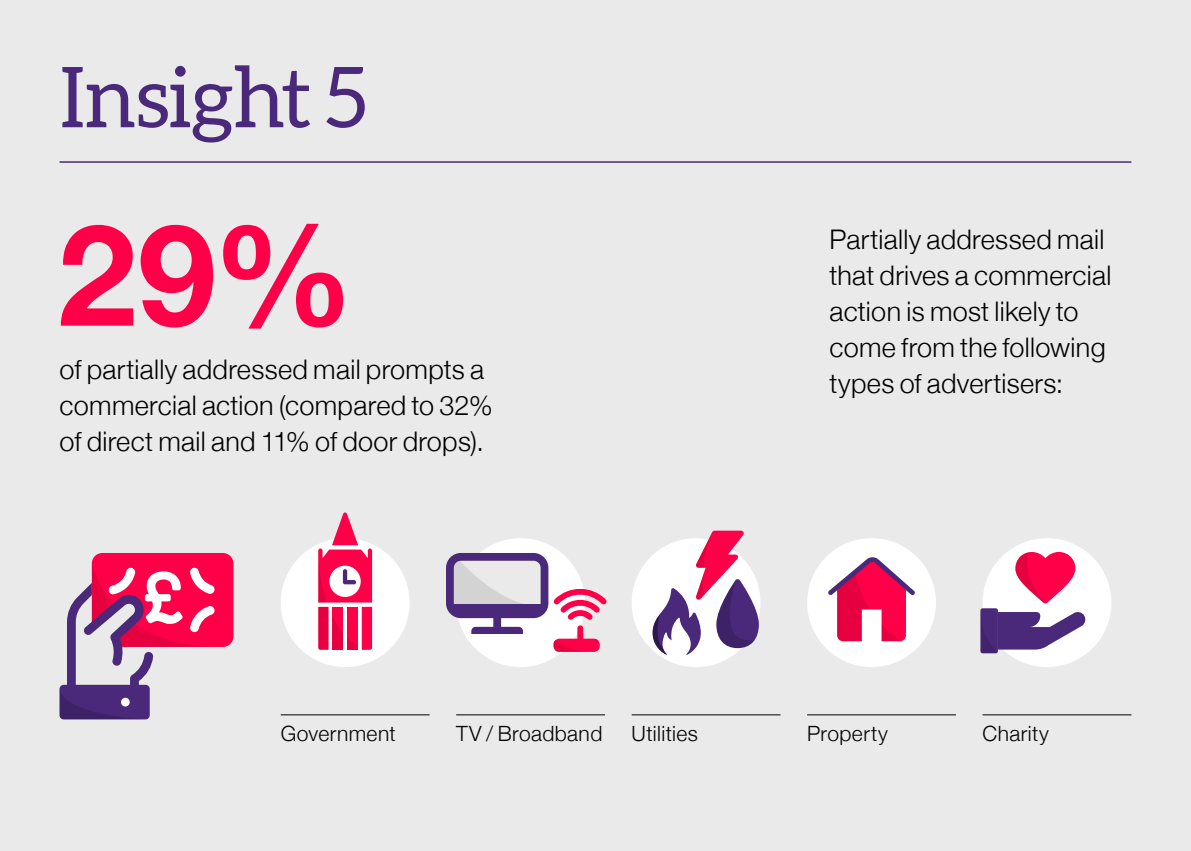
<style>
.page{position:relative;width:1191px;height:851px;background:#fff}
.page>*{position:absolute;margin:0;border:0;box-sizing:border-box;transform-origin:0 0}
.t1{font:700 141px "Helvetica Neue";color:#ff0048}
.t2{font:84px "Aleo";letter-spacing:-.015em;color:#4a287a}
.t3{font:300 27px/36px "Helvetica Neue";letter-spacing:.01em;color:#000}
.t4{font:300 21px "Helvetica Neue";letter-spacing:.02em;color:#000}
</style>
<div class="page">
<div style="left:0;top:0;width:1191px;height:850px;background:#eaeaea"></div>
<hr style="left:60px;top:161px;width:1071px;height:2px;background:#4a287a">
<hr style="left:631px;top:714px;width:149px;height:1px;background:#000">
<hr style="left:807px;top:714px;width:149px;height:1px;background:#000">
<hr style="left:982px;top:714px;width:149px;height:1px;background:#000">
<hr style="left:281px;top:714px;width:148px;height:1px;background:#000">
<hr style="left:456px;top:714px;width:149px;height:1px;background:#000">
<div style="left:807px;top:538px;width:129px;height:129px;background:#fff;border-radius:50%"></div>
<svg style="left:828px;top:557px;width:87px;height:84px"></svg>
<div style="left:982px;top:538px;width:129px;height:129px;background:#fff;border-radius:50%"></div>
<div style="left:631px;top:538px;width:129px;height:129px;background:#fff;border-radius:50%"></div>
<svg style="left:652px;top:530px;width:107px;height:125px"></svg>
<div style="left:281px;top:538px;width:128px;height:129px;background:#fff;border-radius:50%"></div>
<svg style="left:318px;top:512px;width:54px;height:137px"></svg>
<div style="left:456px;top:538px;width:129px;height:129px;background:#fff;border-radius:50%"></div>
<div style="left:553px;top:638px;width:47px;height:13px;background:#ff0048;border-radius:6px"></div>
<div style="left:577px;top:628px;width:6px;height:17px;background:#ff0048"></div>
<svg style="left:553px;top:640px;width:27px;height:11px"></svg>
<div style="left:92px;top:553px;width:141px;height:93px;background:#ff0048;border-radius:11px"></div>
<svg style="left:60px;top:563px;width:163px;height:156px"></svg>
<div style="left:446px;top:553px;width:102px;height:65px;border:8px solid #4a287a;border-radius:11px"></div>
<svg style="left:449px;top:559px;width:158px;height:75px"></svg>
<svg style="left:980px;top:552px;width:106px;height:101px"></svg>
<h2 class="t2" style="left:60px;top:50px;width:309px">Insight 5</h2>
<h1 class="t1" style="left:58px;top:188px;width:297px">29%</h1>
<p class="t3" style="left:60px;top:351px;width:435px">of partially addressed mail prompts a commercial action (compared to 32% of direct mail and 11% of door drops).</p>
<p class="t3" style="left:829px;top:221px;width:283px">Partially addressed mail that drives a commercial action is most likely to come from the following types of advertisers:</p>
<p class="t4" style="left:281px;top:720px;width:117px">Government</p>
<p class="t4" style="left:456px;top:720px;width:148px">TV / Broadband</p>
<p class="t4" style="left:631px;top:720px;width:68px">Utilities</p>
<p class="t4" style="left:807px;top:720px;width:82px">Property</p>
<p class="t4" style="left:982px;top:720px;width:68px">Charity</p>
</div>
